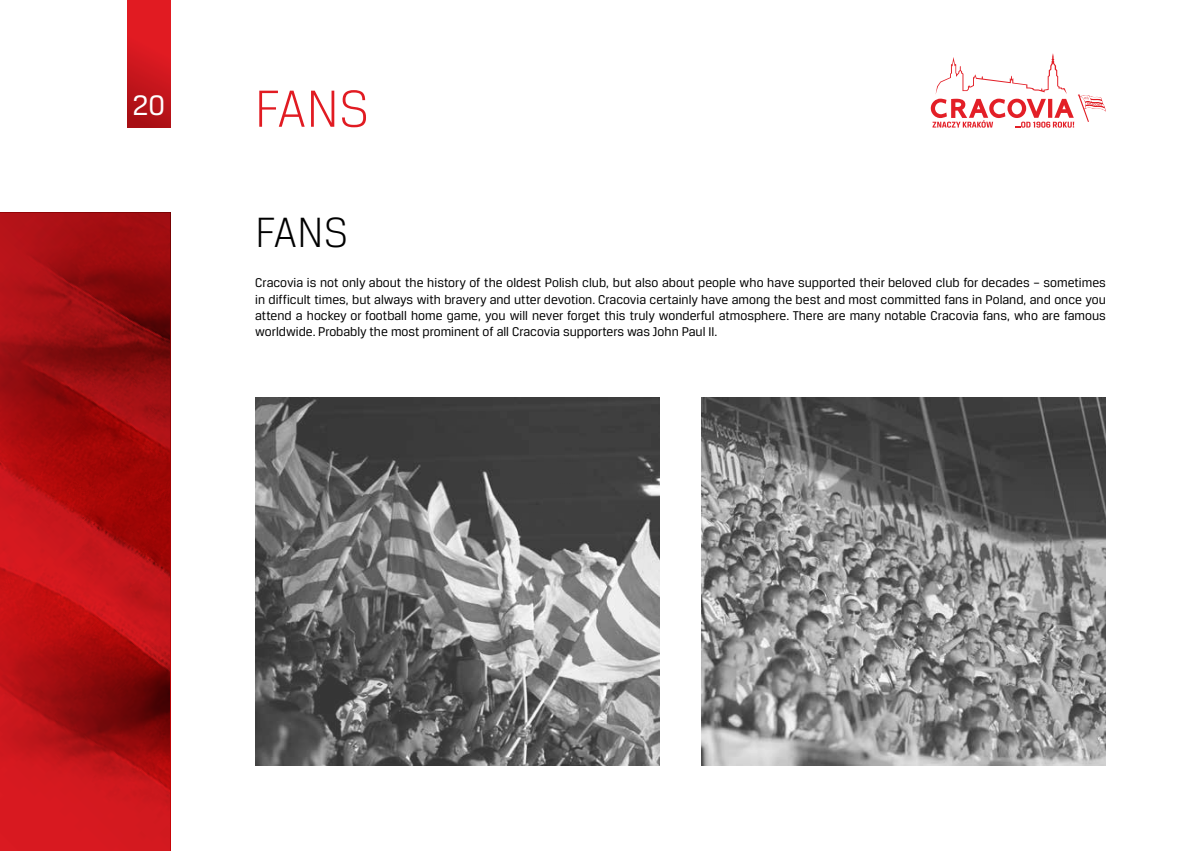
<style>
.page{position:relative;width:1191px;height:851px;background:#fff}
.page>*{position:absolute;margin:0;border:0;box-sizing:border-box;transform-origin:0 0}
.t1{font:300 55.5px "Breuer Text";color:#e11b22}
.t2{font:300 45px "Breuer Text";color:#000}
.t3{font:30px "Breuer Text";color:#fff}
.t4{font:13.5px/16.2px "Breuer Text";color:#000;text-align:justify}
</style>
<div class="page">
<svg style="left:930px;top:53px;width:176px;height:75px"></svg>
<img style="left:0;top:213px;width:170px;height:637px">
<div style="left:128px;top:0;width:42px;height:128px;background:linear-gradient(to bottom,#ee1e25,#af1116)"></div>
<img style="left:255px;top:397px;width:404px;height:368px">
<img style="left:702px;top:397px;width:404px;height:368px">
<h3 class="t3" style="left:133px;top:89px;width:34px">20</h3>
<h1 class="t1" style="left:254px;top:80px;width:116px">FANS</h1>
<h2 class="t2" style="left:255px;top:208px;width:94px">FANS</h2>
<p class="t4" style="left:255px;top:275px;width:852px">Cracovia is not only about the history of the oldest Polish club, but also about people who have supported their beloved club for decades – sometimes in difficult times, but always with bravery and utter devotion. Cracovia certainly have among the best and most committed fans in Poland, and once you attend a hockey or football home game, you will never forget this truly wonderful atmosphere. There are many notable Cracovia fans, who are famous worldwide. Probably the most prominent of all Cracovia supporters was John Paul II.</p>
</div>
